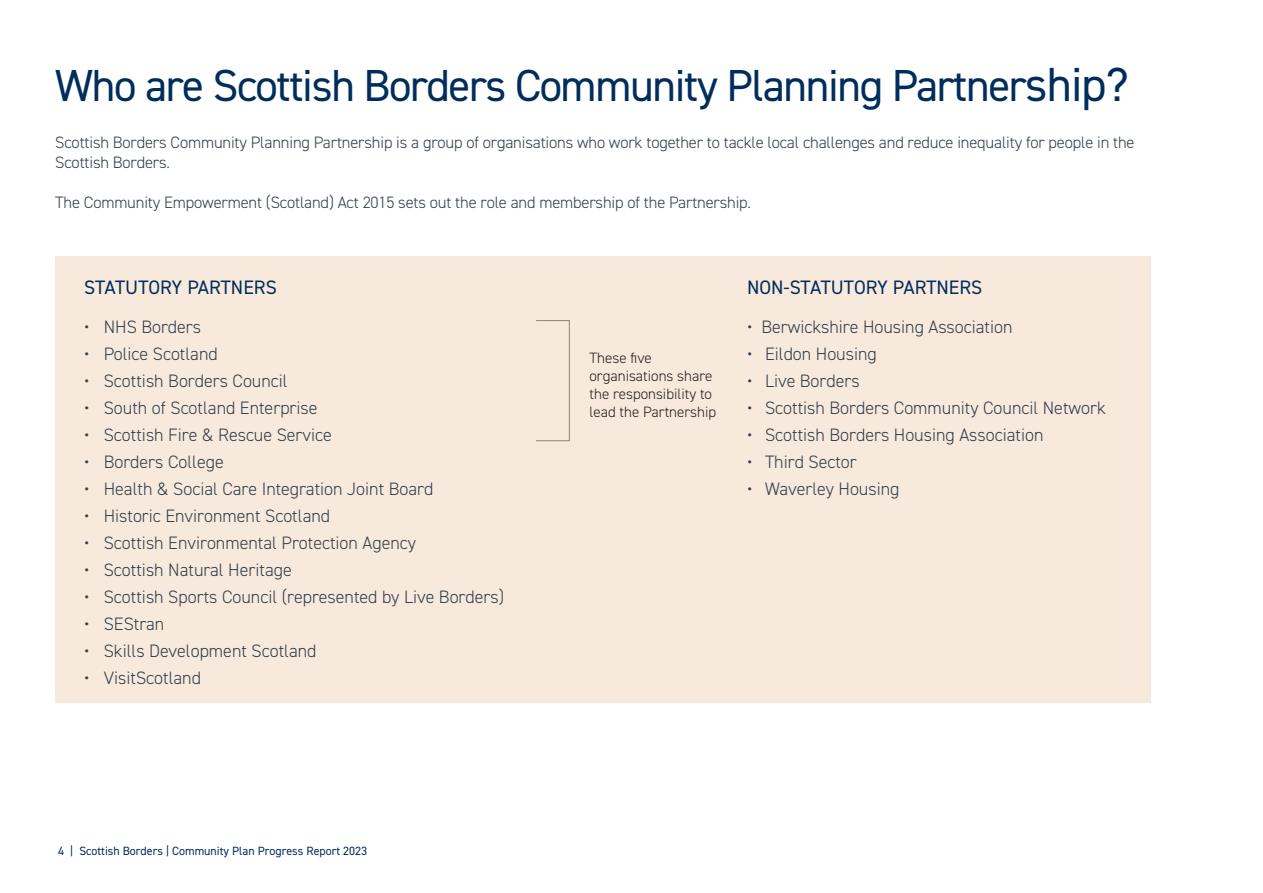
<style>
.page{position:relative;width:1263px;height:893px;background:#fff}
.page>*{position:absolute;margin:0;border:0;box-sizing:border-box;transform-origin:0 0}
.t1{font:45px "DIN2014";letter-spacing:-.03em;color:#002d5c}
.Body_Copy{font:19.5px "DIN2014";color:#002d5c}
.Body_Copy-2{font:300 18px "DIN2014";color:#313e48}
.Body_Copy-3{font:300 16.5px/19.8px "DIN2014";letter-spacing:-.01em;color:#313e48}
.Body_Copy-4{font:300 15px/18px "DIN2014";color:#231f20}
.t2{font:12px "DIN2014";color:#002d5c}
.s1{font-size:48px}
</style>
<div class="page">
<div style="left:55px;top:256px;width:1095px;height:446px;background:#f8e9dd"></div>
<p class="t1" style="left:55px;top:58px;width:1075px">Who are Scottish Borders Community Planning Partner<span class="s1">ship?</span></p>
<p class="Body_Copy-3" style="left:55px;top:133px;width:1081px">Scottish Borders Community Planning Partnership is a group of organisations who work together to tackle local challenges and reduce inequality for people in the<br>Scottish Borders.</p>
<p class="Body_Copy-3" style="left:55px;top:192px;width:697px">The Community Empowerment (Scotland) Act 2015 sets out the role and membership of the Partnership.</p>
<p class="Body_Copy" style="left:84px;top:275px;width:194px">STATUTORY PARTNERS</p>
<p class="Body_Copy-2" style="left:84px;top:316px;width:119px">• NHS Borders</p>
<p class="Body_Copy-2" style="left:84px;top:343px;width:135px">• Police Scotland</p>
<p class="Body_Copy-2" style="left:84px;top:370px;width:205px">• Scottish Borders Council</p>
<p class="Body_Copy-2" style="left:84px;top:397px;width:235px">• South of Scotland Enterprise</p>
<p class="Body_Copy-2" style="left:84px;top:424px;width:249px">• Scottish Fire &amp; Rescue Service</p>
<p class="Body_Copy-2" style="left:84px;top:451px;width:141px">• Borders College</p>
<p class="Body_Copy-2" style="left:84px;top:478px;width:351px">• Health &amp; Social Care Integration Joint Board</p>
<p class="Body_Copy-2" style="left:84px;top:505px;width:247px">• Historic Environment Scotland</p>
<p class="Body_Copy-2" style="left:84px;top:532px;width:333px">• Scottish Environmental Protection Agency</p>
<p class="Body_Copy-2" style="left:84px;top:559px;width:209px">• Scottish Natural Heritage</p>
<p class="Body_Copy-2" style="left:84px;top:586px;width:421px">• Scottish Sports Council (represented by Live Borders)</p>
<p class="Body_Copy-2" style="left:84px;top:613px;width:82px">• SEStran</p>
<p class="Body_Copy-2" style="left:84px;top:640px;width:234px">• Skills Development Scotland</p>
<p class="Body_Copy-2" style="left:84px;top:667px;width:118px">• VisitScotland</p>
<p class="t2" style="left:58px;top:843px;width:310px">4 | Scottish Borders | Community Plan Progress Report 2023</p>
<p class="Body_Copy-4" style="left:589px;top:349px;width:128px">These five organisations share the responsibility to lead the Partnership</p>
<p class="Body_Copy" style="left:747px;top:275px;width:237px">NON-STATUTORY PARTNERS</p>
<p class="Body_Copy-2" style="left:747px;top:316px;width:267px">• Berwickshire Housing Association</p>
<p class="Body_Copy-2" style="left:747px;top:343px;width:131px">• Eildon Housing</p>
<p class="Body_Copy-2" style="left:747px;top:370px;width:114px">• Live Borders</p>
<p class="Body_Copy-2" style="left:747px;top:397px;width:360px">• Scottish Borders Community Council Network</p>
<p class="Body_Copy-2" style="left:747px;top:424px;width:298px">• Scottish Borders Housing Association</p>
<p class="Body_Copy-2" style="left:747px;top:451px;width:111px">• Third Sector</p>
<p class="Body_Copy-2" style="left:747px;top:478px;width:154px">• Waverley Housing</p>
</div>
